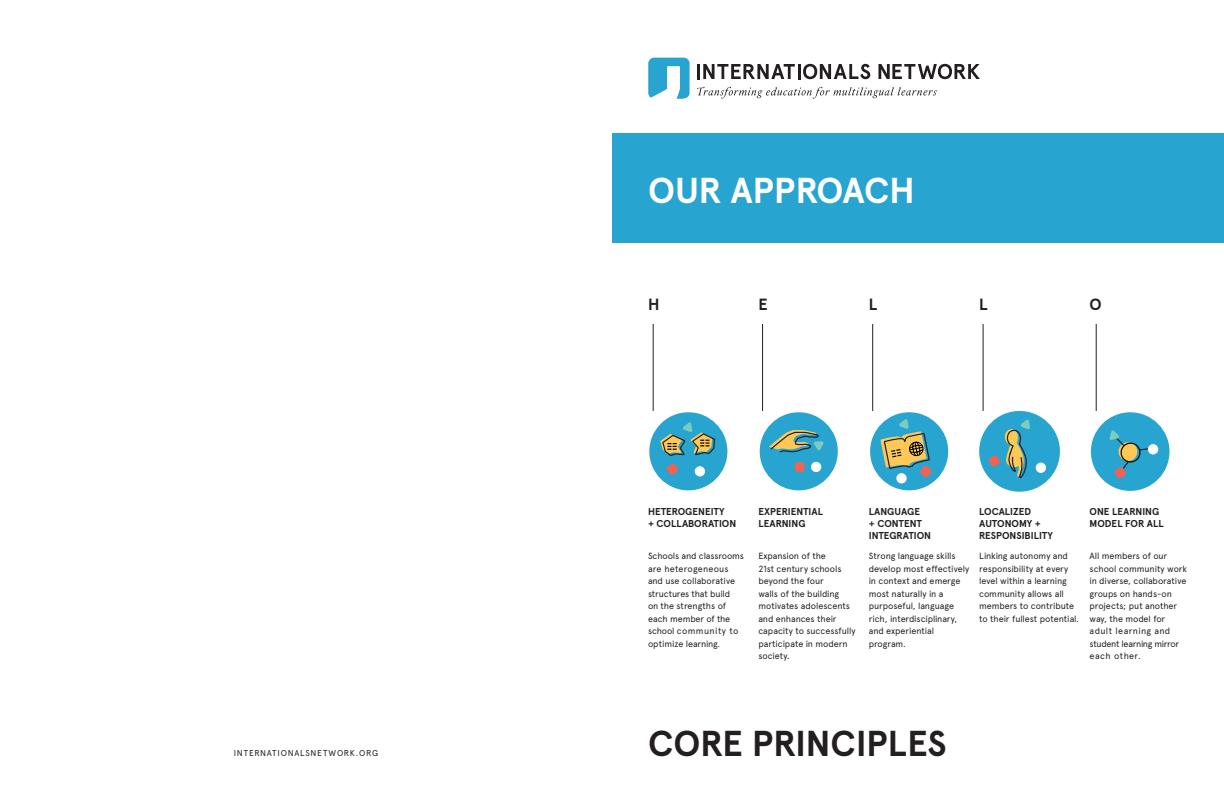
<style>
.page{position:relative;width:1224px;height:792px;background:#fff}
.page>*{position:absolute;margin:0;border:0;box-sizing:border-box;transform-origin:0 0}
.t1{font:700 36px "Apercu";color:#231f20}
.t2{font:700 36px "Apercu";letter-spacing:-.005em;color:#fff}
.t3{font:700 16.3px "Apercu";color:#231f20}
.t4{font:700 10px/12px "Apercu";color:#231f20}
.t5{font:9px/12.5px "Apercu";letter-spacing:-.01em;color:#231f20}
.t6{font:8.5px "Apercu";letter-spacing:.085em;color:#231f20}
</style>
<div class="page">
<hr style="left:697px;top:64px;width:3px;height:15px;background:#231f20">
<svg style="left:703px;top:64px;width:92px;height:15px"></svg>
<hr style="left:798px;top:64px;width:3px;height:15px;background:#231f20">
<svg style="left:803px;top:64px;width:67px;height:15px"></svg>
<svg style="left:878px;top:64px;width:102px;height:15px"></svg>
<svg style="left:697px;top:87px;width:240px;height:12px"></svg>
<svg style="left:648px;top:58px;width:42px;height:41px"></svg>
<div style="left:760px;top:412px;width:78px;height:78px;background:#27a4d0;border-radius:50%"></div>
<div style="left:811px;top:462px;width:10px;height:10px;background:#fff;border-radius:50%"></div>
<div style="left:795px;top:462px;width:10px;height:10px;background:#ee6351;border-radius:3px"></div>
<svg style="left:769px;top:430px;width:55px;height:23px"></svg>
<div style="left:649px;top:412px;width:78px;height:78px;background:#27a4d0;border-radius:50%"></div>
<svg style="left:660px;top:422px;width:56px;height:53px"></svg>
<div style="left:979px;top:411px;width:81px;height:81px;background:#27a4d0;border-radius:50%"></div>
<div style="left:1036px;top:463px;width:10px;height:10px;background:#fff;border-radius:50%"></div>
<svg style="left:988px;top:419px;width:42px;height:61px"></svg>
<div style="left:870px;top:412px;width:78px;height:78px;background:#27a4d0;border-radius:50%"></div>
<div style="left:896px;top:473px;width:11px;height:10px;background:#fff;border-radius:50%"></div>
<svg style="left:880px;top:419px;width:52px;height:58px"></svg>
<div style="left:1091px;top:412px;width:79px;height:79px;background:#27a4d0;border-radius:50%"></div>
<div style="left:1148px;top:444px;width:10px;height:10px;background:#fff;border-radius:50%"></div>
<svg style="left:1109px;top:430px;width:42px;height:49px"></svg>
<hr style="left:653px;top:324px;width:1px;height:87px;background:#231f20">
<hr style="left:762px;top:324px;width:1px;height:87px;background:#231f20">
<hr style="left:872px;top:324px;width:1px;height:87px;background:#231f20">
<hr style="left:983px;top:324px;width:1px;height:87px;background:#231f20">
<hr style="left:1096px;top:324px;width:1px;height:87px;background:#231f20">
<div style="left:612px;top:133px;width:612px;height:110px;background:#27a4d0"></div>
<p class="t6" style="left:234px;top:748px;width:146px">INTERNATIONALSNETWORK.ORG</p>
<p class="t2" style="left:648px;top:162px;width:268px">OUR APPROACH</p>
<p class="t3" style="left:648px;top:291px;width:13px">H</p>
<p class="t3" style="left:758px;top:291px;width:11px">E</p>
<p class="t3" style="left:869px;top:291px;width:10px">L</p>
<p class="t3" style="left:979px;top:291px;width:10px">L</p>
<p class="t3" style="left:1090px;top:291px;width:14px">O</p>
<p class="t4" style="left:648px;top:505px;width:78px">HETEROGENEITY</p>
<p class="t4" style="left:648px;top:517px;width:90px">+ COLLABORATION</p>
<p class="t4" style="left:758px;top:505px;width:66px">EXPERIENTIAL<br>LEARNING</p>
<p class="t5" style="left:758px;top:550px;width:99px">Expansion of the<br>21st century schools beyond the four<br>walls of the building motivates adolescents and enhances their capacity to successfully participate in modern society.</p>
<p class="t4" style="left:869px;top:505px;width:64px">LANGUAGE<br>+ CONTENT<br>INTEGRATION</p>
<p class="t4" style="left:979px;top:505px;width:75px">LOCALIZED<br>AUTONOMY +<br>RESPONSIBILITY</p>
<p class="t4" style="left:1090px;top:505px;width:76px">ONE LEARNING<br>MODEL FOR ALL</p>
<p class="t5" style="left:648px;top:550px;width:98px">Schools and classrooms are heterogeneous and use collaborative structures that build<br>on the strengths of each member of the school community to optimize learning.</p>
<p class="t5" style="left:869px;top:550px;width:102px">Strong language skills develop most effectively in context and emerge most naturally in a purposeful, language rich, interdisciplinary, and experiential program.</p>
<p class="t5" style="left:979px;top:550px;width:101px">Linking autonomy and responsibility at every level within a learning community allows all members to contribute to their fullest potential.</p>
<p class="t5" style="left:1090px;top:550px;width:99px">All members of our school community work in diverse, collaborative groups on hands-on projects; put another way, the model for adult learning and student learning mirror each other.</p>
<p class="t1" style="left:648px;top:715px;width:300px">CORE PRINCIPLES</p>
</div>
